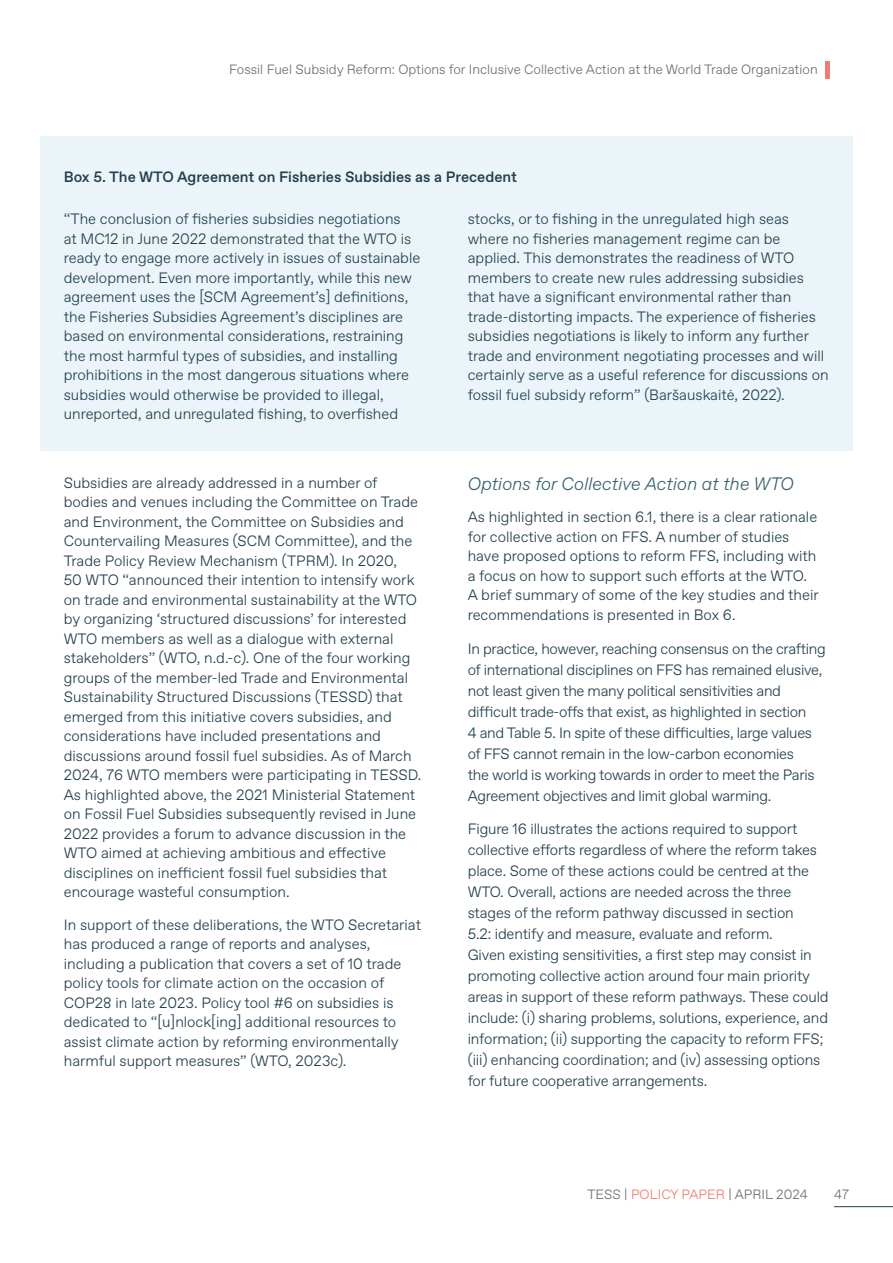
<style>
.page{position:relative;width:893px;height:1263px;background:#fff}
.page>*{position:absolute;margin:0;border:0;box-sizing:border-box;transform-origin:0 0}
.t1{font:italic 300 18px "ABC Favorit";color:#386173}
.t2{font:300 15px/19.5px "ABC Favorit";color:#23404d}
.t3{font:300 15px/21px "ABC Favorit";letter-spacing:-.02em;color:#23404d}
.t4{font:500 15px "ABC Favorit";color:#23404d}
.t5{font:300 13.5px "ABC Favorit";color:#706f6f}
.s1{color:#ef7c6e}
</style>
<div class="page">
<hr style="left:834px;top:1206px;width:59px;height:1px;background:#23404d">
<hr style="left:825px;top:61px;width:4px;height:17px;background:#ef7c6e">
<div style="left:40px;top:136px;width:813px;height:315px;background:#ebf5f9"></div>
<p class="t5" style="left:229px;top:62px;width:590px">Fossil Fuel Subsidy Reform: Options for Inclusive Collective Action at the World Trade Organization</p>
<p class="t4" style="left:64px;top:168px;width:455px">Box 5. The WTO Agreement on Fisheries Subsidies as a Precedent</p>
<p class="t2" style="left:64px;top:210px;width:358px">“The conclusion of fisheries subsidies negotiations<br>at MC12 in June 2022 demonstrated that the WTO is ready to engage more actively in issues of sustainable development. Even more importantly, while this new agreement uses the [SCM Agreement’s] definitions, the Fisheries Subsidies Agreement’s disciplines are based on environmental considerations, restraining the most harmful types of subsidies, and installing prohibitions in the most dangerous situations where subsidies would otherwise be provided to illegal, unreported, and unregulated fishing, to overfished</p>
<p class="t2" style="left:468px;top:210px;width:363px">stocks, or to fishing in the unregulated high seas where no fisheries management regime can be applied. This demonstrates the readiness of WTO members to create new rules addressing subsidies that have a significant environmental rather than trade-distorting impacts. The experience of fisheries subsidies negotiations is likely to inform any further trade and environment negotiating processes and will certainly serve as a useful reference for discussions on fossil fuel subsidy reform” (Baršauskaitė, 2022).</p>
<p class="t2" style="left:64px;top:473px;width:359px">Subsidies are already addressed in a number of bodies and venues including the Committee on Trade and Environment, the Committee on Subsidies and Countervailing Measures (SCM Committee), and the Trade Policy Review Mechanism (TPRM). In 2020,<br>50 WTO “announced their intention to intensify work on trade and environmental sustainability at the WTO by organizing ‘structured discussions’ for interested WTO members as well as a dialogue with external stakeholders” (WTO, n.d.-c). One of the four working groups of the member-led Trade and Environmental Sustainability Structured Discussions (TESSD) that emerged from this initiative covers subsidies, and considerations have included presentations and discussions around fossil fuel subsidies. As of March 2024, 76 WTO members were participating in TESSD.<br>As highlighted above, the 2021 Ministerial Statement on Fossil Fuel Subsidies subsequently revised in June 2022 provides a forum to advance discussion in the WTO aimed at achieving ambitious and effective disciplines on inefficient fossil fuel subsidies that encourage wasteful consumption.</p>
<p class="t2" style="left:64px;top:915px;width:359px">In support of these deliberations, the WTO Secretariat has produced a range of reports and analyses, including a publication that covers a set of 10 trade policy tools for climate action on the occasion of COP28 in late 2023. Policy tool #6 on subsidies is dedicated to “[u]nlock[ing] additional resources to assist climate action by reforming environmentally harmful support measures” (WTO, 2023c).</p>
<p class="t1" style="left:468px;top:473px;width:328px">Options for Collective Action at the WTO</p>
<p class="t2" style="left:468px;top:507px;width:353px">As highlighted in section 6.1, there is a clear rationale for collective action on FFS. A number of studies have proposed options to reform FFS, including with a focus on how to support such efforts at the WTO.<br>A brief summary of some of the key studies and their recommendations is presented in Box 6.</p>
<p class="t3" style="left:468px;top:638px;width:360px">In practice, however, reaching consensus on the crafting of international disciplines on FFS has remained elusive, not least given the many political sensitivities and difficult trade-offs that exist, as highlighted in section<br>4 and Table 5. In spite of these difficulties, large values of FFS cannot remain in the low-carbon economies<br>the world is working towards in order to meet the Paris Agreement objectives and limit global warming.</p>
<p class="t2" style="left:468px;top:819px;width:362px;line-height:21px">Figure 16 illustrates the actions required to support collective efforts regardless of where the reform takes place. Some of these actions could be centred at the WTO. Overall, actions are needed across the three stages of the reform pathway discussed in section<br>5.2: identify and measure, evaluate and reform.<br>Given existing sensitivities, a first step may consist in promoting collective action around four main priority areas in support of these reform pathways. These could include: (i) sharing problems, solutions, experience, and information; (ii) supporting the capacity to reform FFS; (iii) enhancing coordination; and (iv) assessing options for future cooperative arrangements.</p>
<p class="t5" style="left:587px;top:1187px;width:222px">TESS | <span class="s1">POLICY PAPER</span> | APRIL 2024</p>
<p class="t5" style="left:834px;top:1187px;width:16px">47</p>
</div>
